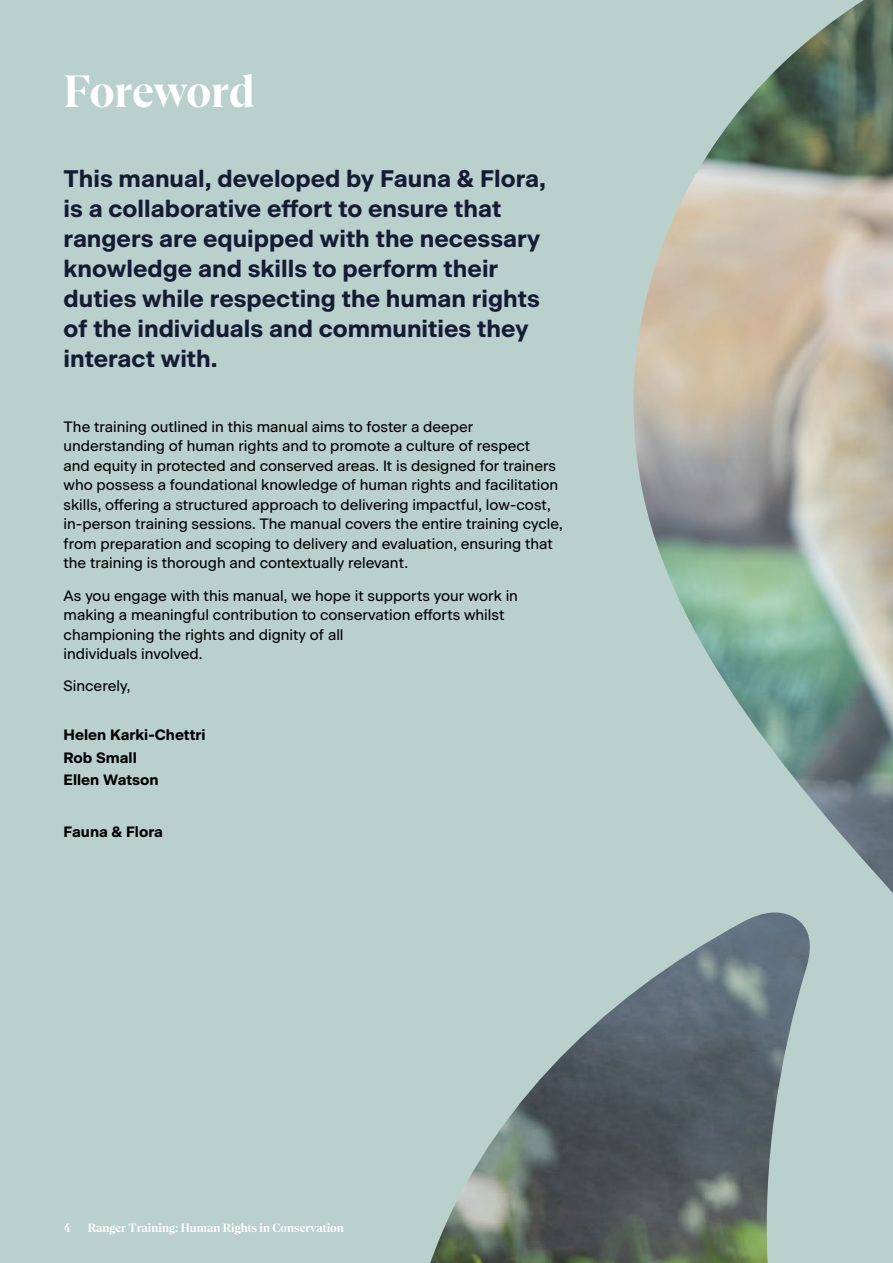
<style>
.page{position:relative;width:893px;height:1263px;background:#bad0cd}
.page>*{position:absolute;margin:0;border:0;box-sizing:border-box;transform-origin:0 0}
.t1{font:700 45px "At Gambit";letter-spacing:-.005em;color:#fff}
.t2{font:700 24px/30px "Beausite Classic";color:#151b35}
.t3{font:15px/19.5px "Beausite Classic";color:#000}
.t4{font:700 15px "Beausite Classic";color:#000}
.t5{font:700 12px "At Gambit";color:#fff}
</style>
<div class="page">
<img style="left:430px;top:0;width:463px;height:1263px">
<p class="t1" style="left:64px;top:63px;width:193px">Foreword</p>
<p class="t2" style="left:64px;top:162px;width:484px">This manual, developed by Fauna &amp; Flora, is a collaborative effort to ensure that rangers are equipped with the necessary knowledge and skills to perform their duties while respecting the human rights of the individuals and communities they interact with.</p>
<p class="t3" style="left:64px;top:416px;width:501px">The training outlined in this manual aims to foster a deeper understanding of human rights and to promote a culture of respect<br>and equity in protected and conserved areas. It is designed for trainers who possess a foundational knowledge of human rights and facilitation skills, offering a structured approach to delivering impactful, low-cost, in-person training sessions. The manual covers the entire training cycle, from preparation and scoping to delivery and evaluation, ensuring that the training is thorough and contextually relevant.</p>
<p class="t3" style="left:64px;top:584px;width:456px">As you engage with this manual, we hope it supports your work in making a meaningful contribution to conservation efforts whilst championing the rights and dignity of all<br>individuals involved.</p>
<p class="t3" style="left:64px;top:675px;width:68px">Sincerely,</p>
<p class="t4" style="left:64px;top:723px;width:144px">Helen Karki-Chettri</p>
<p class="t4" style="left:64px;top:746px;width:75px">Rob Small</p>
<p class="t4" style="left:64px;top:768px;width:97px">Ellen Watson</p>
<p class="t4" style="left:64px;top:820px;width:101px">Fauna &amp; Flora</p>
<p class="t5" style="left:64px;top:1220px;width:8px">4</p>
<p class="t5" style="left:88px;top:1220px;width:258px">Ranger Training: Human Rights in Conservation</p>
</div>
